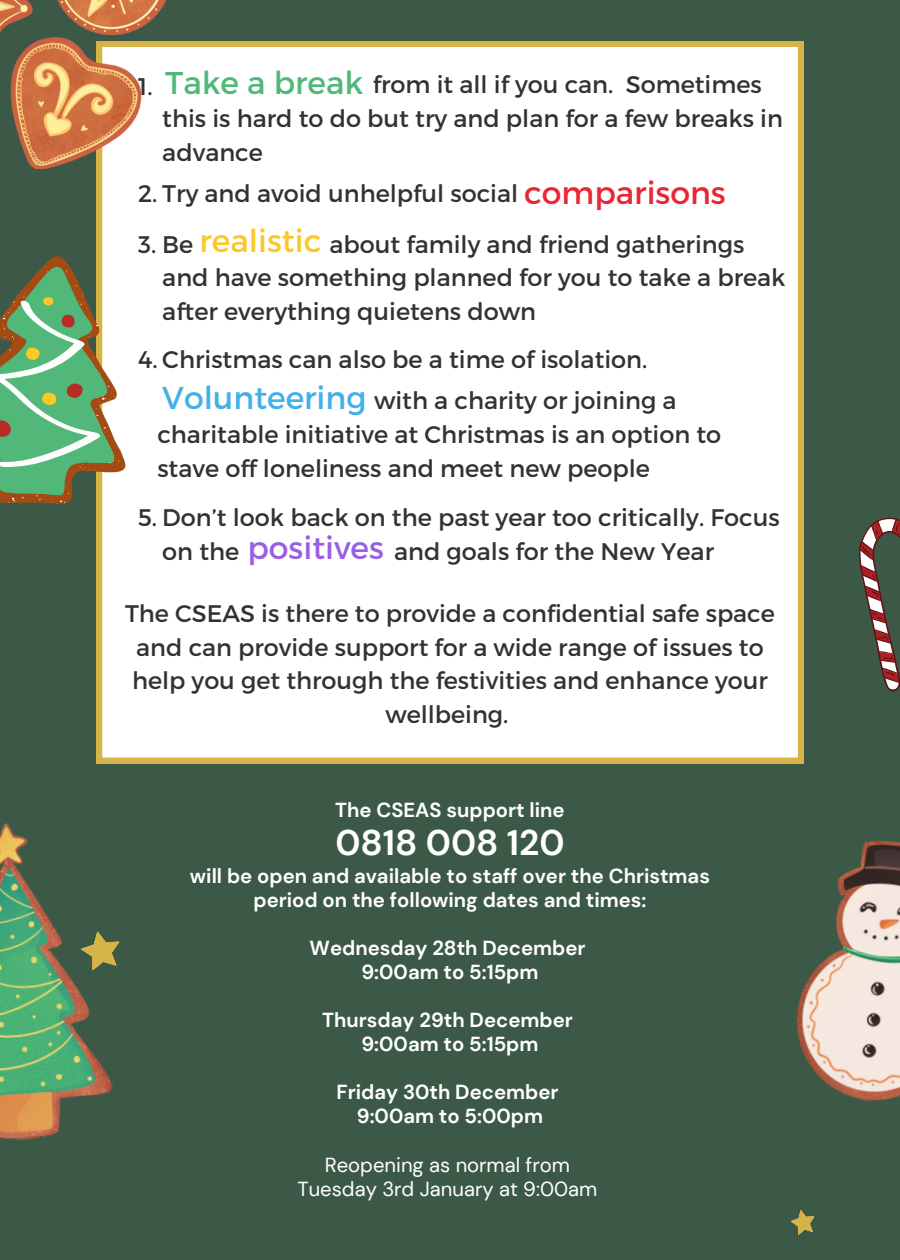
<style>
.page{position:relative;width:900px;height:1260px;background:#3c5947}
.page>*{position:absolute;margin:0;border:0;box-sizing:border-box;transform-origin:0 0}
.t1{font:700 35.5px "DM Sans";color:#fff}
.t2{font:31.5px "Montserrat";color:#51b879}
.t3{font:31.5px "Montserrat";color:#43b0e8}
.t4{font:31.5px "Montserrat";color:#fcc728}
.t5{font:24px/33.8px "Montserrat";color:#323232}
.t6{font:700 20.25px/24px "DM Sans";color:#fff;text-align:center}
.t7{font:20.25px/24px "DM Sans";color:#fff;text-align:center}
.s1{font-size:24px;color:#323232}
.s2{font-size:31.5px;color:#ea2634}
.s3{font-size:31.5px;color:#9a5ee6}
</style>
<div class="page">
<div style="left:97px;top:41px;width:707px;height:722px;background:#fff"></div>
<svg style="left:0;top:256px;width:126px;height:248px;background:#84a97b"></svg>
<img style="left:0;top:823px;width:113px;height:317px">
<img style="left:796px;top:840px;width:104px;height:262px">
<svg style="left:78px;top:928px;width:42px;height:44px"></svg>
<svg style="left:791px;top:1210px;width:24px;height:25px"></svg>
<svg style="left:859px;top:517px;width:41px;height:175px"></svg>
<img style="left:0;top:0;width:172px;height:168px">
<h2 class="t2" style="left:138px;top:63px;width:227px"><span class="s1">1.</span> Take a break</h2>
<p class="t5" style="left:162px;top:67px;width:622px;text-indent:210px">from it all if you can. Sometimes this is hard to do but try and plan for a few breaks in advance</p>
<p class="t5" style="left:162px;top:167px;width:565px;line-height:50.2px;text-indent:-24px">2. Try and avoid unhelpful social <span class="s2">comparisons<br></span>Be</p>
<h2 class="t4" style="left:138px;top:220px;width:185px"><span class="s1">3.</span> realistic</h2>
<p class="t5" style="left:162px;top:226px;width:625px;text-indent:167px">about family and friend gatherings and have something planned for you to take a break after everything quietens down</p>
<p class="t5" style="left:374px;top:337px;width:304px;line-height:41.8px;text-indent:-236px">4. Christmas can also be a time of isolation. with a charity or joining a</p>
<p class="t5" style="left:157px;top:417px;width:565px">charitable initiative at Christmas is an option to stave off loneliness and meet new people</p>
<h2 class="t3" style="left:162px;top:377px;width:206px">Volunteering</h2>
<p class="t5" style="left:162px;top:500px;width:619px;text-indent:-24px">5. Don’t look back on the past year too critically. Focus on the <span class="s3">positives</span> and goals for the New Year</p>
<p class="t5" style="left:125px;top:595px;width:651px;text-align:center">The CSEAS is there to provide a confidential safe space and can provide support for a wide range of issues to help you get through the festivities and enhance your wellbeing.</p>
<p class="t6" style="left:335px;top:798px;width:231px">The CSEAS support line</p>
<h1 class="t1" style="left:335px;top:819px;width:231px">0818 008 120</h1>
<p class="t6" style="left:190px;top:864px;width:522px">will be open and available to staff over the Christmas period on the following dates and times:</p>
<p class="t6" style="left:310px;top:936px;width:278px">Wednesday 28th December<br>9:00am to 5:15pm</p>
<p class="t6" style="left:322px;top:1008px;width:252px">Thursday 29th December<br>9:00am to 5:15pm</p>
<p class="t6" style="left:337px;top:1080px;width:223px">Friday 30th December<br>9:00am to 5:00pm</p>
<p class="t7" style="left:297px;top:1153px;width:301px">Reopening as normal from<br>Tuesday 3rd January at 9:00am</p>
</div>
